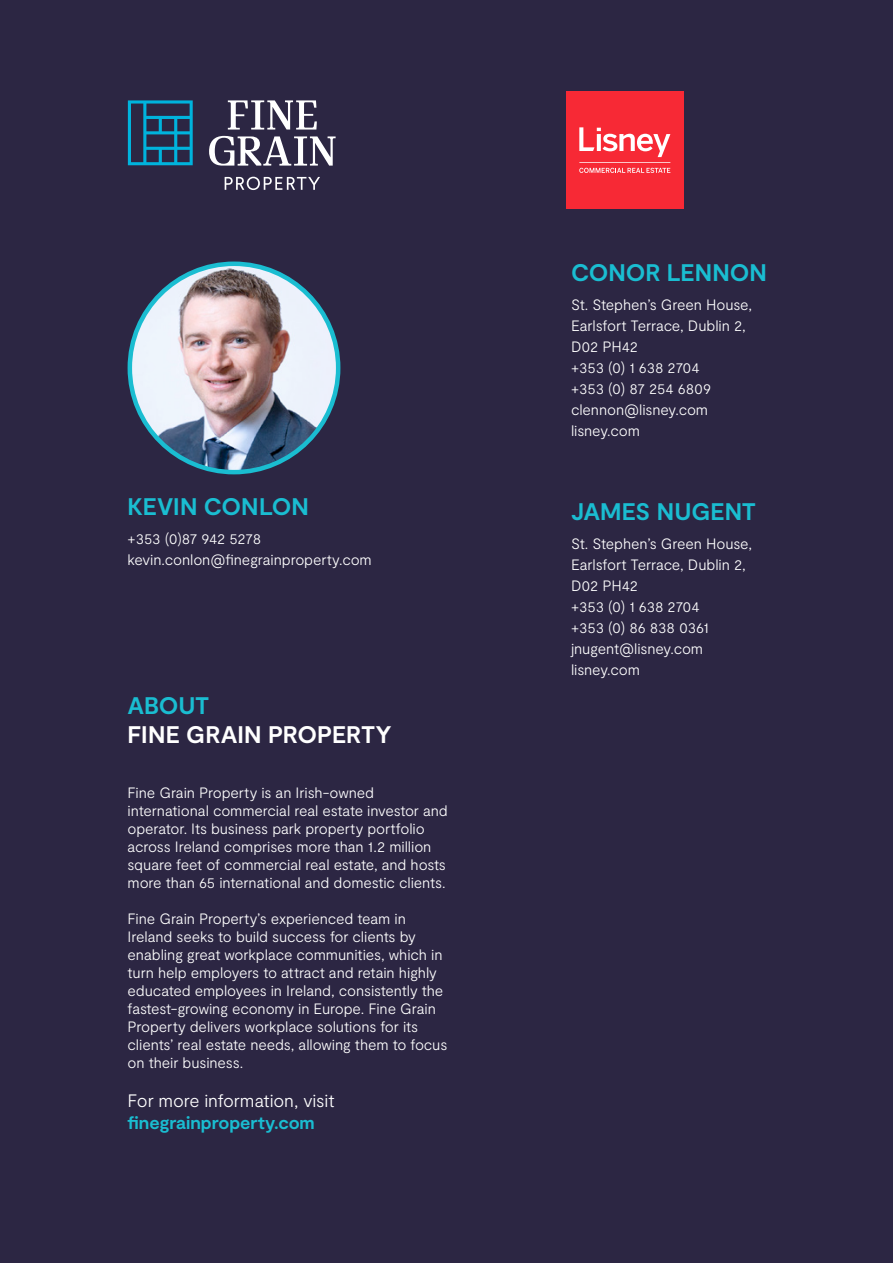
<style>
.page{position:relative;width:893px;height:1263px;background:#2c2643}
.page>*{position:absolute;margin:0;border:0;box-sizing:border-box;transform-origin:0 0}
.t1{font:700 24px "Moderat";color:#1abdd1}
.t2{font:700 24px "Moderat";letter-spacing:.005em;color:#fff}
.t3{font:300 18px "Moderat";letter-spacing:-.01em;color:#fff}
.t4{font:700 18px "Moderat";letter-spacing:-.005em;color:#1abdd1}
.t5{font:300 15px/18px "Moderat";letter-spacing:-.01em;color:#fff}
</style>
<div class="page">
<svg style="left:128px;top:100px;width:65px;height:65px"></svg>
<svg style="left:209px;top:136px;width:127px;height:30px"></svg>
<svg style="left:228px;top:100px;width:89px;height:30px"></svg>
<svg style="left:225px;top:177px;width:95px;height:13px"></svg>
<img style="left:130px;top:264px;width:208px;height:208px;border-radius:104px">
<div style="left:566px;top:91px;width:118px;height:118px;background:#f72935"></div>
<svg style="left:579px;top:127px;width:91px;height:46px"></svg>
<h1 class="t1" style="left:128px;top:492px;width:183px">KEVIN CONLON</h1>
<p class="t5" style="left:128px;top:529px;width:246px;line-height:21px">+353 (0)87 942 5278 kevin.conlon@finegrainproperty.com</p>
<h1 class="t1" style="left:128px;top:692px;width:83px">ABOUT</h1>
<h1 class="t2" style="left:128px;top:721px;width:266px">FINE GRAIN PROPERTY</h1>
<p class="t5" style="left:128px;top:784px;width:322px">Fine Grain Property is an Irish-owned international commercial real estate investor and operator. Its business park property portfolio across Ireland comprises more than 1.2 million square feet of commercial real estate, and hosts more than 65 international and domestic clients.</p>
<p class="t5" style="left:128px;top:910px;width:321px">Fine Grain Property’s experienced team in Ireland seeks to build success for clients by enabling great workplace communities, which in turn help employers to attract and retain highly educated employees in Ireland, consistently the fastest-growing economy in Europe. Fine Grain Property delivers workplace solutions for its clients’ real estate needs, allowing them to focus on their business.</p>
<p class="t3" style="left:128px;top:1091px;width:208px">For more information, visit</p>
<p class="t4" style="left:128px;top:1112px;width:189px">finegrainproperty.com</p>
<h1 class="t1" style="left:571px;top:258px;width:197px">CONOR LENNON</h1>
<p class="t5" style="left:571px;top:295px;width:183px;line-height:21px">St. Stephen’s Green House,<br>Earlsfort Terrace, Dublin 2,<br>D02 PH42<br>+353 (0) 1 638 2704<br>+353 (0) 87 254 6809 clennon@lisney.com lisney.com</p>
<h1 class="t1" style="left:571px;top:497px;width:186px">JAMES NUGENT</h1>
<p class="t5" style="left:571px;top:534px;width:183px;line-height:21px">St. Stephen’s Green House,<br>Earlsfort Terrace, Dublin 2,<br>D02 PH42<br>+353 (0) 1 638 2704<br>+353 (0) 86 838 0361 jnugent@lisney.com lisney.com</p>
</div>
